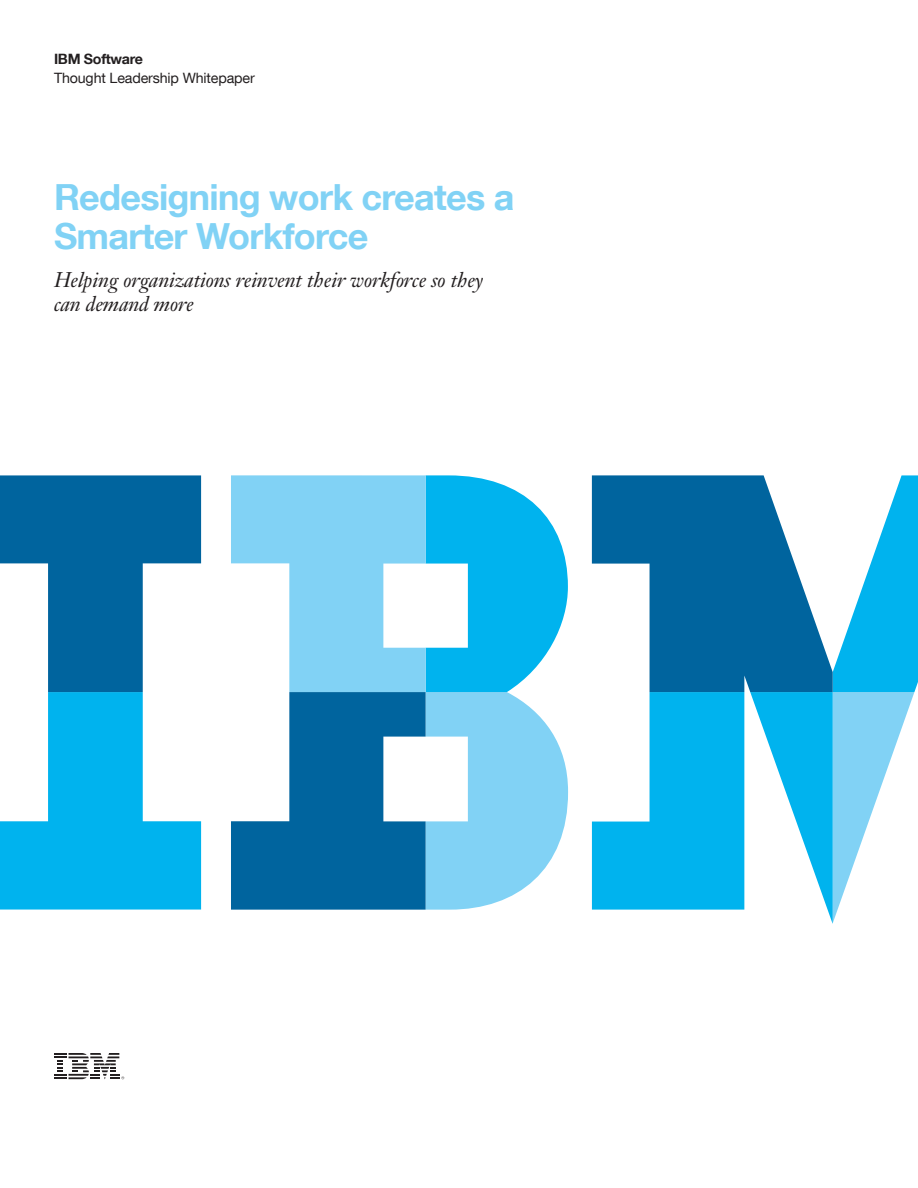
<style>
.page{position:relative;width:918px;height:1188px;background:#fff}
.page>*{position:absolute;margin:0;border:0;box-sizing:border-box;transform-origin:0 0}
._1A_title__color{font:700 36px/39px "Helvetica Neue LT Com";letter-spacing:-.02em;color:#81d2f5}
._1B_subtitle{font:italic 21px/24px "Janson Text LT Std";letter-spacing:-.01em;color:#231f20}
._0A_collateral_type{font:14.25px "Helvetica Neue LT Com";letter-spacing:-.01em;color:#231f20}
._0A_business_unit{font:700 14.25px "Helvetica Neue LT Com";letter-spacing:-.02em;color:#231f20}
</style>
<div class="page">
<svg style="left:0;top:692px;width:201px;height:218px;fill:#00b3ee"></svg>
<svg style="left:0;top:475px;width:201px;height:217px"></svg>
<svg style="left:833px;top:475px;width:85px;height:447px"></svg>
<svg style="left:592px;top:692px;width:241px;height:232px;fill:#00b3ee"></svg>
<svg style="left:592px;top:475px;width:241px;height:217px;fill:#00649e"></svg>
<svg style="left:231px;top:475px;width:337px;height:435px"></svg>
<svg style="left:54px;top:1053px;width:70px;height:26px"></svg>
<p class="_0A_business_unit" style="left:54px;top:50px;width:90px">IBM Software</p>
<p class="_0A_collateral_type" style="left:54px;top:69px;width:202px">Thought Leadership Whitepaper</p>
<p class="_1A_title__color" style="left:54px;top:177px;width:462px">Redesigning work creates a<br>Smarter Workforce</p>
<p class="_1B_subtitle" style="left:54px;top:268px;width:431px">Helping organizations reinvent their workforce so they can demand more</p>
</div>
